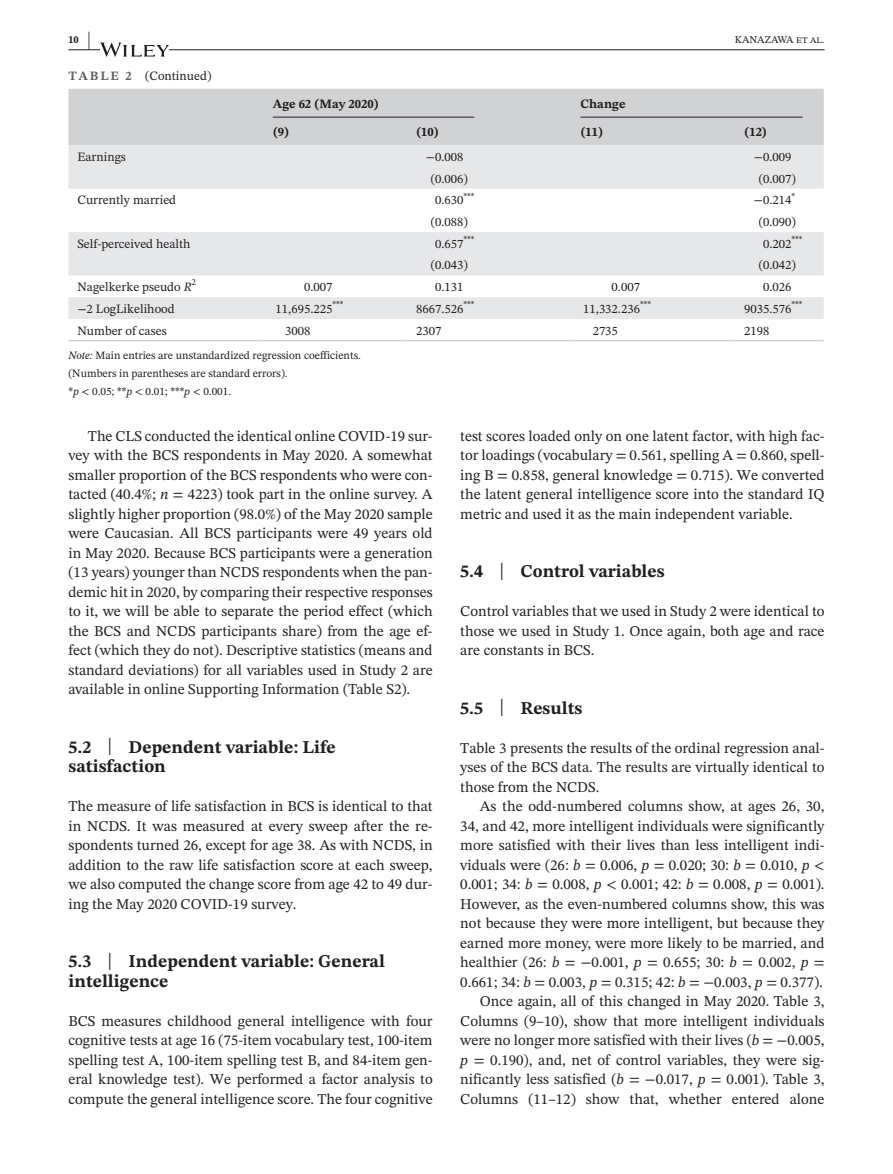
<style>
.page{position:relative;width:893px;height:1174px;background:#fff}
.page>*{position:absolute;margin:0;border:0;box-sizing:border-box;transform-origin:0 0}
.t1{font:700 18px/19.5px "STIX Two Text";color:#231f20}
.t2{font:15px/19.5px "STIX Two Text";color:#231f20;text-align:justify}
.t3{font:12.75px "STIX Two Text";color:#231f20}
.t4{font:700 12.75px "STIX Two Text";color:#231f20}
.t5{font:11.25px/18px "STIX Two Text";color:#231f20}
.t6{font:10.5px "STIX Two Text";color:#231f20}
.t7{font:700 10.5px "STIX Two Text";color:#231f20}
.t8{font:8.85px "STIX Two Text";color:#231f20}
.s1{font-size:21px}
.s2{font-weight:700;color:#636366}
.s3{font-style:italic}
.s4{font-weight:400;font-size:23.7px}
</style>
<div class="page">
<hr style="left:68px;top:49px;width:756px;height:1px;background:#231f20">
<svg style="left:100px;top:43px;width:69px;height:14px"></svg>
<div style="left:68px;top:89px;width:756px;height:56px;background:#d1d2d4"></div>
<svg style="left:68px;top:145px;width:756px;height:174px;fill:#e6e7e9"></svg>
<hr style="left:68px;top:340px;width:196px;height:1px;background:#d1d2d4">
<hr style="left:264px;top:340px;width:143px;height:1px;background:#d1d2d4">
<hr style="left:407px;top:340px;width:164px;height:1px;background:#d1d2d4">
<hr style="left:571px;top:340px;width:164px;height:1px;background:#d1d2d4">
<hr style="left:735px;top:340px;width:89px;height:1px;background:#d1d2d4">
<hr style="left:273px;top:117px;width:201px;height:1px;background:#231f20">
<hr style="left:580px;top:117px;width:222px;height:1px;background:#231f20">
<p class="t7" style="left:68px;top:32px;width:24px">10 <span class="s1">|</span></p>
<p class="t6" style="left:735px;top:32px;width:91px">KANAZAWA et al.</p>
<p class="t3" style="left:68px;top:66px;width:144px"><span class="s2">TABLE 2</span> (Continued)</p>
<p class="t4" style="left:273px;top:94px;width:108px">Age 62 (May 2020)</p>
<p class="t4" style="left:580px;top:94px;width:47px">Change</p>
<p class="t4" style="left:273px;top:123px;width:18px">(9)</p>
<p class="t4" style="left:416px;top:123px;width:24px">(10)</p>
<p class="t4" style="left:580px;top:123px;width:24px">(11)</p>
<p class="t4" style="left:744px;top:123px;width:24px">(12)</p>
<p class="t3" style="left:77px;top:147px;width:50px">Earnings</p>
<p class="t3" style="left:426px;top:147px;width:39px">−0.008</p>
<p class="t3" style="left:754px;top:147px;width:39px">−0.009</p>
<p class="t3" style="left:431px;top:169px;width:39px">(0.006)</p>
<p class="t3" style="left:759px;top:169px;width:39px">(0.007)</p>
<p class="t3" style="left:77px;top:191px;width:100px">Currently married</p>
<p class="t3" style="left:435px;top:191px;width:41px">0.630<sup>***</sup></p>
<p class="t3" style="left:754px;top:191px;width:39px">−0.214</p>
<p class="t8" style="left:791px;top:189px;width:5px">*</p>
<p class="t3" style="left:431px;top:213px;width:39px">(0.088)</p>
<p class="t3" style="left:759px;top:213px;width:39px">(0.090)</p>
<p class="t3" style="left:77px;top:234px;width:115px">Self-perceived health</p>
<p class="t3" style="left:435px;top:234px;width:41px">0.657<sup>***</sup></p>
<p class="t3" style="left:763px;top:234px;width:30px">0.202</p>
<p class="t8" style="left:791px;top:233px;width:12px">***</p>
<p class="t3" style="left:431px;top:256px;width:39px">(0.043)</p>
<p class="t3" style="left:759px;top:256px;width:39px">(0.042)</p>
<p class="t3" style="left:77px;top:278px;width:120px">Nagelkerke pseudo <span class="s3">R</span><sup>2</sup></p>
<p class="t3" style="left:304px;top:278px;width:30px">0.007</p>
<p class="t3" style="left:435px;top:278px;width:30px">0.131</p>
<p class="t3" style="left:612px;top:278px;width:30px">0.007</p>
<p class="t3" style="left:763px;top:278px;width:30px">0.026</p>
<p class="t3" style="left:77px;top:299px;width:99px">−2 LogLikelihood</p>
<p class="t3" style="left:276px;top:299px;width:69px">11,695.225<sup>***</sup></p>
<p class="t3" style="left:416px;top:299px;width:49px">8667.526</p>
<p class="t8" style="left:463px;top:298px;width:12px">***</p>
<p class="t8" style="left:640px;top:298px;width:12px">***</p>
<p class="t8" style="left:791px;top:298px;width:12px">***</p>
<p class="t3" style="left:583px;top:299px;width:58px">11,332.236</p>
<p class="t3" style="left:744px;top:299px;width:49px">9035.576</p>
<p class="t3" style="left:77px;top:321px;width:91px">Number of cases</p>
<p class="t3" style="left:285px;top:321px;width:27px">3008</p>
<p class="t3" style="left:416px;top:321px;width:27px">2307</p>
<p class="t3" style="left:593px;top:321px;width:27px">2735</p>
<p class="t3" style="left:744px;top:321px;width:27px">2198</p>
<p class="t5" style="left:68px;top:346px;width:294px"><span class="s3">Note:</span> Main entries are unstandardized regression coefficients. (Numbers in parentheses are standard errors).<br>*<span class="s3">p</span> &lt; 0.05; **<span class="s3">p</span> &lt; 0.01; ***<span class="s3">p</span> &lt; 0.001.</p>
<p class="t2" style="left:68px;top:426px;width:366px;text-indent:19px">The CLS conducted the identical online COVID-19 sur&shy;vey with the BCS respondents in May 2020. A somewhat smaller proportion of the BCS respondents who were con&shy;tacted (40.4%; <span class="s3">n</span> = 4223) took part in the online survey. A slightly higher proportion (98.0%) of the May 2020 sample were Caucasian. All BCS participants were 49 years old in May 2020. Because BCS participants were a generation (13 years) younger than NCDS respondents when the pan&shy;demic hit in 2020, by comparing their respective responses to it, we will be able to separate the period effect (which the BCS and NCDS participants share) from the age ef&shy;fect (which they do not). Descriptive statistics (means and standard deviations) for all variables used in Study 2 are available in online Supporting Information (Table S2).</p>
<p class="t1" style="left:68px;top:737px;width:269px">5.2 <span class="s4">|</span> Dependent variable: Life satisfaction</p>
<p class="t2" style="left:68px;top:796px;width:366px">The measure of life satisfaction in BCS is identical to that in NCDS. It was measured at every sweep after the re&shy;spondents turned 26, except for age 38. As with NCDS, in addition to the raw life satisfaction score at each sweep, we also computed the change score from age 42 to 49 dur&shy;ing the May 2020 COVID-19 survey.</p>
<p class="t1" style="left:68px;top:952px;width:318px">5.3 <span class="s4">|</span> Independent variable: General intelligence</p>
<p class="t2" style="left:68px;top:1011px;width:366px">BCS measures childhood general intelligence with four cognitive tests at age 16 (75-item vocabulary test, 100-item spelling test A, 100-item spelling test B, and 84-item gen&shy;eral knowledge test). We performed a factor analysis to compute the general intelligence score. The four cognitive</p>
<p class="t2" style="left:460px;top:426px;width:366px">test scores loaded only on one latent factor, with high fac&shy;tor loadings (vocabulary = 0.561, spelling A = 0.860, spell&shy;ing B = 0.858, general knowledge = 0.715). We converted the latent general intelligence score into the standard IQ metric and used it as the main independent variable.</p>
<p class="t1" style="left:460px;top:562px;width:206px">5.4 <span class="s4">|</span> Control variables</p>
<p class="t2" style="left:460px;top:601px;width:366px">Control variables that we used in Study 2 were identical to those we used in Study 1. Once again, both age and race are constants in BCS.</p>
<p class="t1" style="left:460px;top:698px;width:124px">5.5 <span class="s4">|</span> Results</p>
<p class="t2" style="left:460px;top:738px;width:366px">Table 3 presents the results of the ordinal regression anal&shy;yses of the BCS data. The results are virtually identical to those from the NCDS.</p>
<p class="t2" style="left:460px;top:796px;width:366px;text-align:right">As the odd-numbered columns show, at ages 26, 30, 34, and 42, more intelligent individuals were significantly more satisfied with their lives than less intelligent indi&shy;viduals were (26: <span class="s3">b</span> = 0.006, <span class="s3">p</span> = 0.020; 30: <span class="s3">b</span> = 0.010, <span class="s3">p</span> &lt; 0.001; 34: <span class="s3">b</span> = 0.008, <span class="s3">p</span> &lt; 0.001; 42: <span class="s3">b</span> = 0.008, <span class="s3">p</span> = 0.001).<br>However, as the even-numbered columns show, this was not because they were more intelligent, but because they earned more money, were more likely to be married, and healthier (26: <span class="s3">b</span> = −0.001, <span class="s3">p</span> = 0.655; 30: <span class="s3">b</span> = 0.002, <span class="s3">p</span> = 0.661; 34: <span class="s3">b</span> = 0.003, <span class="s3">p</span> = 0.315; 42: <span class="s3">b</span> = −0.003, <span class="s3">p</span> = 0.377).<br>Once again, all of this changed in May 2020. Table 3, Columns (9–10), show that more intelligent individuals were no longer more satisfied with their lives (<span class="s3">b</span> = −0.005, <span class="s3">p</span> = 0.190), and, net of control variables, they were sig&shy;nificantly less satisfied (<span class="s3">b</span> = −0.017, <span class="s3">p</span> = 0.001). Table 3, Columns (11–12) show that, whether entered alone</p>
</div>
